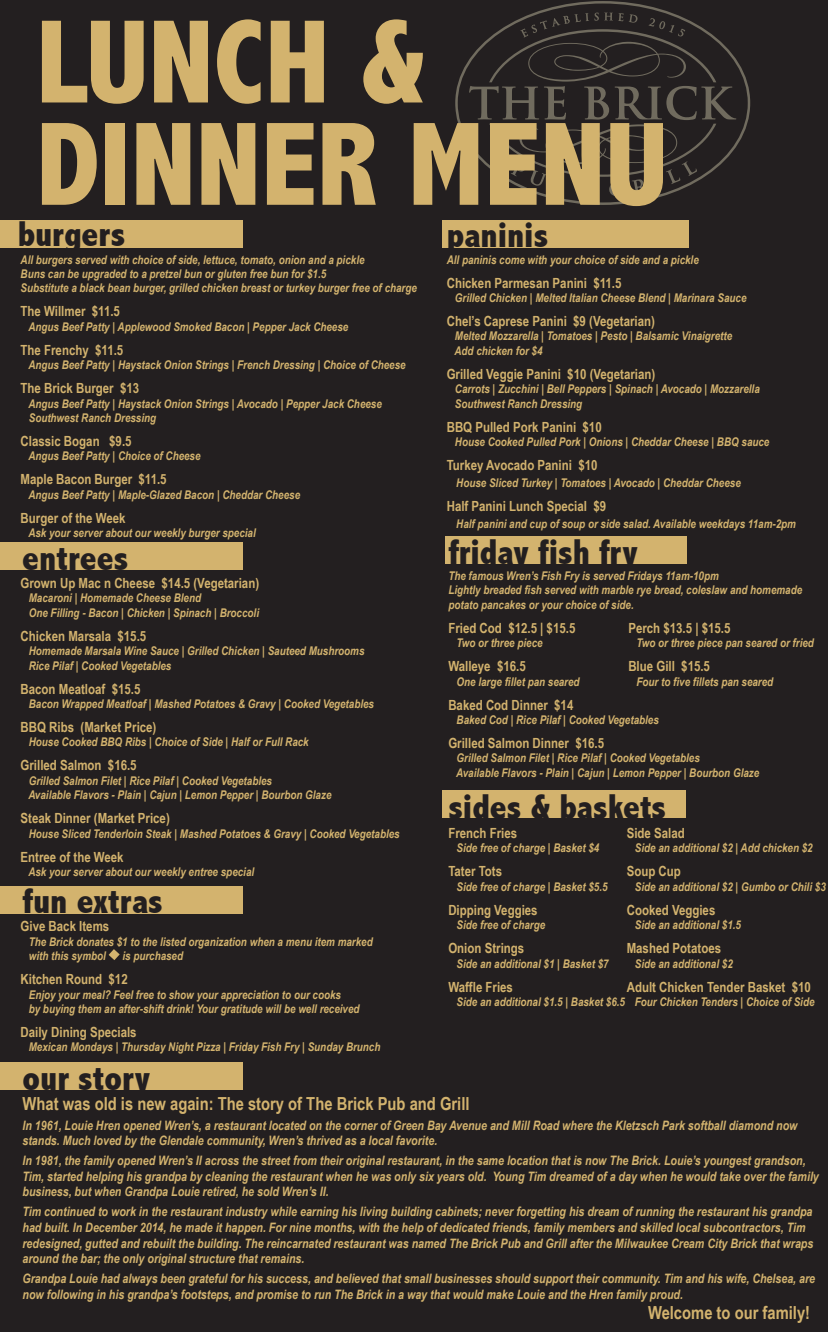
<style>
.page{position:relative;width:828px;height:1332px;background:#231f20}
.page>*{position:absolute;margin:0;border:0;box-sizing:border-box;transform-origin:0 0}
.t1{font:800 condensed 120px/102.3px "Abadi";color:#d3b36e}
.t2{font:800 condensed 36px "Abadi";color:#231f20}
.t3{font:700 18px "Arial Narrow";color:#d3b36e}
.t4{font:700 14px "Arial Narrow";color:#d3b36e}
.t5{font:italic 700 13px/15.6px "Arial Narrow";color:#d3b36e}
.t6{font:italic 700 12px/14.4px "Arial Narrow";color:#d3b36e}
</style>
<div class="page">
<svg style="left:455px;top:1px;width:295px;height:204px"></svg>
<div style="left:0;top:220px;width:243px;height:28px;background:#d3b36e"></div>
<div style="left:443px;top:220px;width:246px;height:28px;background:#d3b36e"></div>
<div style="left:0;top:543px;width:243px;height:27px;background:#d3b36e"></div>
<div style="left:442px;top:790px;width:243px;height:28px;background:#d3b36e"></div>
<div style="left:0;top:1062px;width:243px;height:28px;background:#d3b36e"></div>
<div style="left:446px;top:537px;width:241px;height:27px;background:#d3b36e"></div>
<div style="left:0;top:886px;width:243px;height:28px;background:#d3b36e"></div>
<svg style="left:109px;top:949px;width:11px;height:11px"></svg>
<h1 class="t1" style="left:36px;top:11px;width:633px">LUNCH &amp;<br>DINNER MENU</h1>
<h2 class="t2" style="left:18px;top:214px;width:109px">burgers</h2>
<p class="t6" style="left:21px;top:252px;width:398px">All burgers served with choice of side, lettuce, tomato, onion and a pickle<br>Buns can be upgraded to a pretzel bun or gluten free bun for $1.5<br>Substitute a black bean burger, grilled chicken breast or turkey burger free of charge</p>
<p class="t4" style="left:21px;top:303px;width:101px">The Willmer $11.5</p>
<p class="t6" style="left:28px;top:319px;width:322px">Angus Beef Patty | Applewood Smoked Bacon | Pepper Jack Cheese</p>
<p class="t4" style="left:21px;top:342px;width:104px">The Frenchy $11.5</p>
<p class="t6" style="left:28px;top:358px;width:379px">Angus Beef Patty | Haystack Onion Strings | French Dressing | Choice of Cheese</p>
<p class="t4" style="left:21px;top:380px;width:120px">The Brick Burger $13</p>
<p class="t6" style="left:28px;top:396px;width:355px">Angus Beef Patty | Haystack Onion Strings | Avocado | Pepper Jack Cheese<br>Southwest Ranch Dressing</p>
<p class="t4" style="left:21px;top:433px;width:113px">Classic Bogan $9.5</p>
<p class="t6" style="left:28px;top:449px;width:174px">Angus Beef Patty | Choice of Cheese</p>
<p class="t4" style="left:21px;top:471px;width:148px">Maple Bacon Burger $11.5</p>
<p class="t6" style="left:28px;top:487px;width:273px">Angus Beef Patty | Maple-Glazed Bacon | Cheddar Cheese</p>
<p class="t4" style="left:21px;top:510px;width:107px">Burger of the Week</p>
<p class="t6" style="left:28px;top:526px;width:229px">Ask your server about our weekly burger special</p>
<h2 class="t2" style="left:447px;top:214px;width:103px">paninis</h2>
<p class="t6" style="left:447px;top:252px;width:254px">All paninis come with your choice of side and a pickle</p>
<p class="t4" style="left:447px;top:275px;width:176px">Chicken Parmesan Panini $11.5</p>
<p class="t6" style="left:455px;top:290px;width:293px">Grilled Chicken | Melted Italian Cheese Blend | Marinara Sauce</p>
<p class="t4" style="left:447px;top:313px;width:210px">Chel’s Caprese Panini $9 (Vegetarian)</p>
<p class="t6" style="left:454px;top:329px;width:279px">Melted Mozzarella | Tomatoes | Pesto | Balsamic Vinaigrette<br>Add chicken for $4</p>
<p class="t4" style="left:447px;top:366px;width:210px">Grilled Veggie Panini $10 (Vegetarian)</p>
<p class="t6" style="left:455px;top:382px;width:306px">Carrots | Zucchini | Bell Peppers | Spinach | Avocado | Mozzarella<br>Southwest Ranch Dressing</p>
<p class="t4" style="left:447px;top:419px;width:157px">BBQ Pulled Pork Panini $10</p>
<p class="t6" style="left:455px;top:434px;width:316px">House Cooked Pulled Pork | Onions | Cheddar Cheese | BBQ sauce</p>
<p class="t4" style="left:447px;top:457px;width:152px">Turkey Avocado Panini $10</p>
<p class="t6" style="left:456px;top:475px;width:286px">House Sliced Turkey | Tomatoes | Avocado | Cheddar Cheese</p>
<p class="t4" style="left:447px;top:498px;width:161px">Half Panini Lunch Special $9</p>
<p class="t6" style="left:456px;top:516px;width:341px">Half panini and cup of soup or side salad. Available weekdays 11am-2pm</p>
<h2 class="t2" style="left:448px;top:531px;width:191px">friday fish fry</h2>
<p class="t6" style="left:448px;top:568px;width:355px">The famous Wren’s Fish Fry is served Fridays 11am-10pm<br>Lightly breaded fish served with marble rye bread, coleslaw and homemade potato pancakes or your choice of side.</p>
<p class="t4" style="left:448px;top:620px;width:129px">Fried Cod $12.5 | $15.5</p>
<p class="t4" style="left:628px;top:620px;width:104px">Perch $13.5 | $15.5</p>
<p class="t6" style="left:457px;top:636px;width:88px">Two or three piece</p>
<p class="t6" style="left:637px;top:636px;width:179px">Two or three piece pan seared or fried</p>
<p class="t4" style="left:448px;top:658px;width:79px">Walleye $16.5</p>
<p class="t4" style="left:628px;top:658px;width:83px">Blue Gill $15.5</p>
<p class="t6" style="left:457px;top:674px;width:125px">One large fillet pan seared</p>
<p class="t6" style="left:637px;top:674px;width:138px">Four to five fillets pan seared</p>
<p class="t4" style="left:448px;top:696px;width:127px">Baked Cod Dinner $14</p>
<p class="t6" style="left:457px;top:712px;width:204px">Baked Cod | Rice Pilaf | Cooked Vegetables</p>
<p class="t4" style="left:448px;top:735px;width:157px">Grilled Salmon Dinner $16.5</p>
<p class="t6" style="left:456px;top:751px;width:305px">Grilled Salmon Filet | Rice Pilaf | Cooked Vegetables<br>Available Flavors - Plain | Cajun | Lemon Pepper | Bourbon Glaze</p>
<h2 class="t2" style="left:22px;top:537px;width:108px">entrees</h2>
<p class="t4" style="left:21px;top:575px;width:240px">Grown Up Mac n Cheese $14.5 (Vegetarian)</p>
<p class="t6" style="left:29px;top:591px;width:232px">Macaroni | Homemade Cheese Blend<br>One Filling - Bacon | Chicken | Spinach | Broccoli</p>
<p class="t4" style="left:21px;top:628px;width:127px">Chicken Marsala $15.5</p>
<p class="t6" style="left:29px;top:644px;width:337px">Homemade Marsala Wine Sauce | Grilled Chicken | Sauteed Mushrooms<br>Rice Pilaf | Cooked Vegetables</p>
<p class="t4" style="left:21px;top:681px;width:121px">Bacon Meatloaf $15.5</p>
<p class="t6" style="left:29px;top:697px;width:347px">Bacon Wrapped Meatloaf | Mashed Potatoes &amp; Gravy | Cooked Vegetables</p>
<p class="t4" style="left:21px;top:719px;width:137px">BBQ Ribs (Market Price)</p>
<p class="t6" style="left:29px;top:735px;width:282px">House Cooked BBQ Ribs | Choice of Side | Half or Full Rack</p>
<p class="t4" style="left:21px;top:757px;width:118px">Grilled Salmon $16.5</p>
<p class="t6" style="left:28px;top:773px;width:305px">Grilled Salmon Filet | Rice Pilaf | Cooked Vegetables<br>Available Flavors - Plain | Cajun | Lemon Pepper | Bourbon Glaze</p>
<p class="t4" style="left:21px;top:810px;width:151px">Steak Dinner (Market Price)</p>
<p class="t6" style="left:29px;top:826px;width:372px">House Sliced Tenderloin Steak | Mashed Potatoes &amp; Gravy | Cooked Vegetables</p>
<p class="t4" style="left:21px;top:849px;width:105px">Entree of the Week</p>
<p class="t6" style="left:28px;top:865px;width:227px">Ask your server about our weekly entree special</p>
<h2 class="t2" style="left:448px;top:786px;width:219px">sides &amp; baskets</h2>
<p class="t4" style="left:448px;top:825px;width:70px">French Fries</p>
<p class="t6" style="left:457px;top:841px;width:144px">Side free of charge | Basket $4</p>
<p class="t4" style="left:448px;top:863px;width:55px">Tater Tots</p>
<p class="t6" style="left:457px;top:879px;width:152px">Side free of charge | Basket $5.5</p>
<p class="t4" style="left:448px;top:902px;width:91px">Dipping Veggies</p>
<p class="t6" style="left:457px;top:918px;width:90px">Side free of charge</p>
<p class="t4" style="left:448px;top:940px;width:77px">Onion Strings</p>
<p class="t6" style="left:457px;top:956px;width:154px">Side an additional $1 | Basket $7</p>
<p class="t4" style="left:448px;top:978px;width:66px">Waffle Fries</p>
<p class="t6" style="left:457px;top:994px;width:170px">Side an additional $1.5 | Basket $6.5</p>
<p class="t4" style="left:627px;top:825px;width:60px">Side Salad</p>
<p class="t6" style="left:635px;top:841px;width:179px">Side an additional $2 | Add chicken $2</p>
<p class="t4" style="left:627px;top:863px;width:56px">Soup Cup</p>
<p class="t6" style="left:635px;top:879px;width:192px">Side an additional $2 | Gumbo or Chili $3</p>
<p class="t4" style="left:627px;top:902px;width:90px">Cooked Veggies</p>
<p class="t6" style="left:635px;top:918px;width:108px">Side an additional $1.5</p>
<p class="t4" style="left:627px;top:940px;width:96px">Mashed Potatoes</p>
<p class="t6" style="left:635px;top:956px;width:99px">Side an additional $2</p>
<p class="t4" style="left:627px;top:978px;width:186px">Adult Chicken Tender Basket $10</p>
<p class="t6" style="left:635px;top:994px;width:181px">Four Chicken Tenders | Choice of Side</p>
<h2 class="t2" style="left:23px;top:880px;width:142px">fun extras</h2>
<p class="t4" style="left:21px;top:918px;width:90px">Give Back Items</p>
<p class="t6" style="left:29px;top:934px;width:345px">The Brick donates $1 to the listed organization when a menu item marked with this symbol</p>
<p class="t6" style="left:122px;top:949px;width:62px">is purchased</p>
<p class="t4" style="left:21px;top:971px;width:109px">Kitchen Round $12</p>
<p class="t6" style="left:29px;top:987px;width:332px">Enjoy your meal? Feel free to show your appreciation to our cooks<br>by buying them an after-shift drink! Your gratitude will be well received</p>
<p class="t4" style="left:21px;top:1024px;width:118px">Daily Dining Specials</p>
<p class="t6" style="left:29px;top:1040px;width:353px">Mexican Mondays | Thursday Night Pizza | Friday Fish Fry | Sunday Brunch</p>
<h2 class="t2" style="left:23px;top:1057px;width:129px">our story</h2>
<h3 class="t3" style="left:23px;top:1093px;width:449px">What was old is new again: The story of The Brick Pub and Grill</h3>
<p class="t5" style="left:23px;top:1117px;width:776px">In 1961, Louie Hren opened Wren’s, a restaurant located on the corner of Green Bay Avenue and Mill Road where the Kletzsch Park softball diamond now stands. Much loved by the Glendale community, Wren’s thrived as a local favorite.</p>
<p class="t5" style="left:23px;top:1153px;width:798px">In 1981, the family opened Wren’s II across the street from their original restaurant, in the same location that is now The Brick. Louie’s youngest grandson,<br>Tim, started helping his grandpa by cleaning the restaurant when he was only six years old. Young Tim dreamed of a day when he would take over the family business, but when Grandpa Louie retired, he sold Wren’s II.</p>
<p class="t5" style="left:23px;top:1204px;width:792px">Tim continued to work in the restaurant industry while earning his living building cabinets; never forgetting his dream of running the restaurant his grandpa had built. In December 2014, he made it happen. For nine months, with the help of dedicated friends, family members and skilled local subcontractors, Tim redesigned, gutted and rebuilt the building. The reincarnated restaurant was named The Brick Pub and Grill after the Milwaukee Cream City Brick that wraps around the bar; the only original structure that remains.</p>
<p class="t5" style="left:23px;top:1271px;width:794px">Grandpa Louie had always been grateful for his success, and believed that small businesses should support their community. Tim and his wife, Chelsea, are now following in his grandpa’s footsteps, and promise to run The Brick in a way that would make Louie and the Hren family proud.</p>
<h3 class="t3" style="left:648px;top:1302px;width:164px">Welcome to our family!</h3>
</div>
